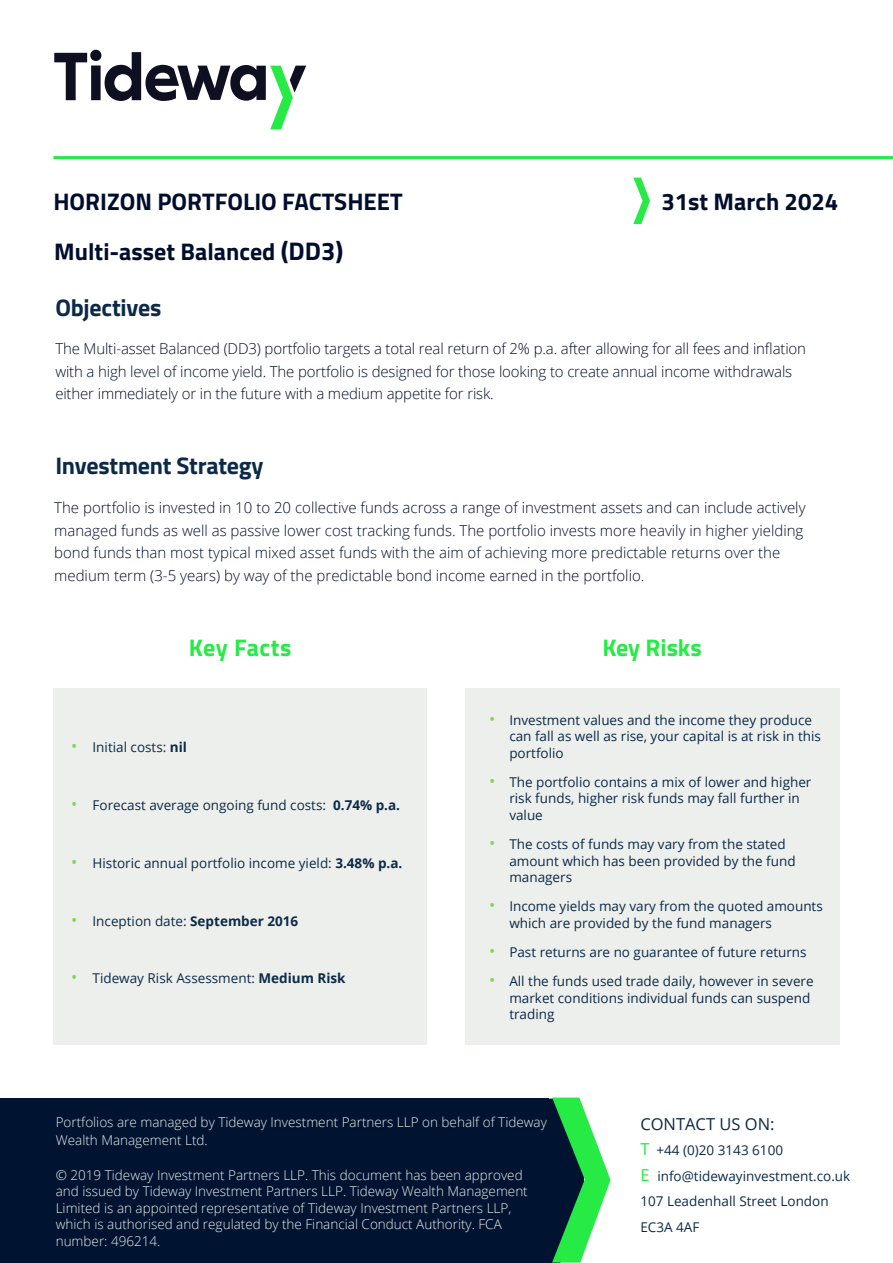
<style>
.page{position:relative;width:893px;height:1263px;background:#fff}
.page>*{position:absolute;margin:0;border:0;box-sizing:border-box;transform-origin:0 0}
.t1{font:700 24px "Cairo";color:#010d2c}
.t2{font:700 24px "Cairo";letter-spacing:-.01em;color:#0c2a47}
.t3{font:700 24px "Cairo";color:#26eb45}
.t4{font:700 24px "Cairo";color:#000f2c}
.t5{font:16.5px "Open Sans";color:#0c2a47}
.t6{font:300 15px/22.5px "Open Sans";color:#010d2c}
.t7{font:13.5px/16.5px "Open Sans";color:#0c2a47}
.t8{font:300 13.5px/16.5px "Open Sans";color:#edefed}
.s1{font-size:25.5px}
.s2{color:#020b2b}
.s3{font-size:16.5px;color:#81d659}
.s4{font-weight:700}
.s5{font-size:16.5px;color:#26eb45}
</style>
<div class="page">
<div style="left:465px;top:688px;width:374px;height:356px;background:#edefed"></div>
<div style="left:53px;top:688px;width:374px;height:356px;background:#edefed"></div>
<svg style="left:54px;top:50px;width:252px;height:79px"></svg>
<hr style="left:53px;top:156px;width:840px;height:3px;background:#26eb45">
<svg style="left:633px;top:178px;width:17px;height:46px"></svg>
<div style="left:0;top:1098px;width:549px;height:165px;background:#001331"></div>
<svg style="left:549px;top:1097px;width:61px;height:166px"></svg>
<p class="t1" style="left:53px;top:182px;width:351px">HORIZON PORTFOLIO FACTSHEET</p>
<p class="t4" style="left:661px;top:182px;width:179px">31st March 2024</p>
<p class="t1" style="left:54px;top:232px;width:290px">Multi-asset Balanced <span class="s1">(DD3)</span></p>
<p class="t2" style="left:55px;top:288px;width:107px">Objectives</p>
<p class="t6" style="left:55px;top:337px;width:752px">The Multi-asset Balanced (DD3) portfolio targets a total real return of 2% p.a. after allowing for all fees and inflation with a high level of income yield. The portfolio is designed for those looking to create annual income withdrawals either immediately or in the future with a medium appetite for risk.</p>
<p class="t2" style="left:55px;top:446px;width:210px">Investment Strategy</p>
<p class="t6" style="left:54px;top:496px;width:753px">The portfolio is invested in 10 to 20 collective funds across a range of investment assets and can include actively managed funds as well as passive lower cost tracking funds. The portfolio invests more heavily in higher yielding bond funds than most typical mixed asset funds with the aim of achieving more predictable returns over the medium term (3-5 years) by way of the predictable bond i<span class="s2">ncome earned in the portfolio.</span></p>
<p class="t3" style="left:189px;top:628px;width:104px">Key Facts</p>
<p class="t3" style="left:602px;top:628px;width:101px">Key Risks</p>
<p class="t7" style="left:71px;top:739px;width:117px"><span class="s3">•</span> Initial costs: <span class="s4">nil</span></p>
<p class="t7" style="left:71px;top:796px;width:330px"><span class="s3">•</span> Forecast average ongoing fund costs: <span class="s4">0.74% p.a.</span></p>
<p class="t7" style="left:71px;top:854px;width:333px"><span class="s3">•</span> Historic annual portfolio income yield: <span class="s4">3.48% p.a.</span></p>
<p class="t7" style="left:71px;top:912px;width:228px"><span class="s3">•</span> Inception date: <span class="s4">September 2016</span></p>
<p class="t7" style="left:71px;top:970px;width:276px"><span class="s3">•</span> Tideway Risk Assessment: <span class="s4">Medium Risk</span></p>
<p class="t7" style="left:509px;top:711px;width:313px;text-indent:-20px"><span class="s3">•</span> Investment values and the income they produce can fall as well as rise, your capital is at risk in this portfolio</p>
<p class="t7" style="left:509px;top:773px;width:304px;text-indent:-20px"><span class="s3">•</span> The portfolio contains a mix of lower and higher risk funds, higher risk funds may fall further in value</p>
<p class="t7" style="left:509px;top:836px;width:288px;text-indent:-20px"><span class="s3">•</span> The costs of funds may vary from the stated amount which has been provided by the fund managers</p>
<p class="t7" style="left:509px;top:898px;width:315px;text-indent:-20px"><span class="s3">•</span> Income yields may vary from the quoted amounts which are provided by the fund managers</p>
<p class="t7" style="left:489px;top:944px;width:319px"><span class="s3">•</span> Past returns are no guarantee of future returns</p>
<p class="t7" style="left:509px;top:973px;width:306px;text-indent:-20px"><span class="s3">•</span> All the funds used trade daily, however in severe market conditions individual funds can suspend trading</p>
<p class="t8" style="left:56px;top:1113px;width:493px;line-height:18px">Portfolios are managed by Tideway Investment Partners LLP on behalf of Tideway<br>Wealth Management Ltd.</p>
<p class="t8" style="left:56px;top:1166px;width:474px">© 2019 Tideway Investment Partners LLP. This document has been approved and issued by Tideway Investment Partners LLP. Tideway Wealth Management Limited is an appointed representative of Tideway Investment Partners LLP, which is authorised and regulated by the Financial Conduct Authority. FCA number: 496214.</p>
<p class="t5" style="left:640px;top:1112px;width:136px">CONTACT US ON:</p>
<p class="t7" style="left:640px;top:1141px;width:144px"><span class="s5">T</span> +44 (0)20 3143 6100</p>
<p class="t7" style="left:640px;top:1167px;width:211px"><span class="s5">E</span> info@tidewayinvestment.co.uk</p>
<p class="t7" style="left:640px;top:1188px;width:190px;line-height:25.5px">107 Leadenhall Street London<br>EC3A 4AF</p>
</div>
